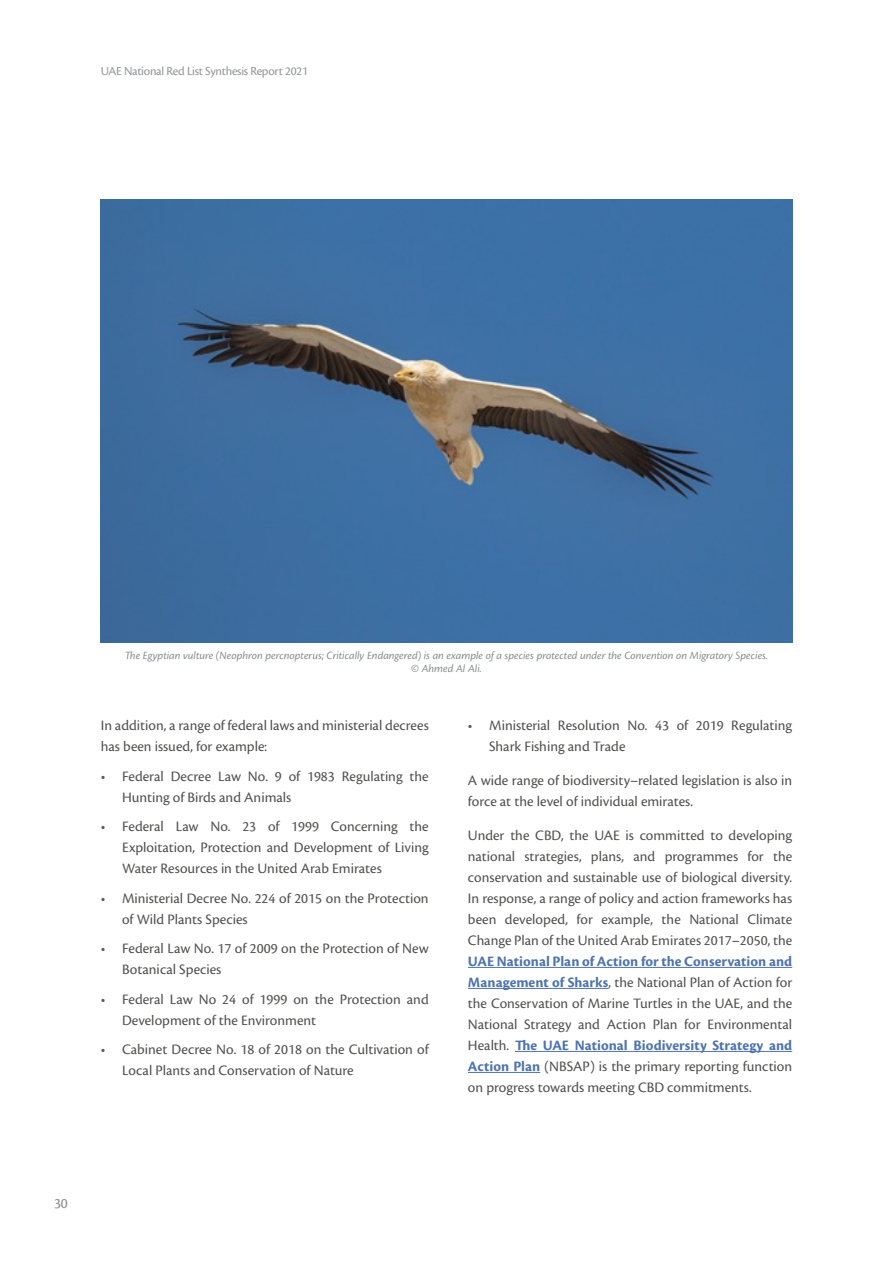
<style>
.page{position:relative;width:893px;height:1263px;background:#fff}
.page>*{position:absolute;margin:0;border:0;box-sizing:border-box;transform-origin:0 0}
.t1{font:15px/21px "Cronos Pro";color:#515150}
.t2{font:15px "Cronos Pro";color:#888c8e}
.t3{font:12.75px "Cronos Pro";letter-spacing:-.02em;color:#939598}
.t4{font:italic 11.55px/13px "Cronos Pro";color:#888c8e;text-align:center}
.s1{color:#58595b}
.s2{font-weight:700;color:#4f73ad}
</style>
<div class="page">
<hr style="left:468px;top:967px;width:324px;height:1px;background:#4f73ad">
<hr style="left:468px;top:988px;width:140px;height:1px;background:#4f73ad">
<hr style="left:515px;top:1051px;width:277px;height:1px;background:#4f73ad">
<hr style="left:468px;top:1072px;width:72px;height:1px;background:#4f73ad">
<img style="left:101px;top:199px;width:691px;height:443px">
<p class="t3" style="left:101px;top:63px;width:209px">UAE National Red List Synthesis Report 2021</p>
<p class="t4" style="left:125px;top:649px;width:645px">The Egyptian vulture (Neophron percnopterus; Critically Endangered) is an example of a species protected under the Convention on Migratory Species. © Ahmed Al Ali.</p>
<p class="t1" style="left:101px;top:715px;width:330px">In addition, a range of federal laws and ministerial decrees has been issued, for example:</p>
<p class="t1" style="left:122px;top:766px;width:308px;text-indent:-21px"><span class="s1">•</span> Federal Decree Law No. 9 of 1983 Regulating the<br>Hunting of Birds and Animals</p>
<p class="t1" style="left:122px;top:816px;width:308px;text-align:justify;text-indent:-21px"><span class="s1">•</span> Federal Law No. 23 of 1999 Concerning the Exploitation, Protection and Development of Living Water Resources in the United Arab Emirates</p>
<p class="t1" style="left:122px;top:888px;width:308px;text-indent:-21px"><span class="s1">•</span> Ministerial Decree No. 224 of 2015 on the Protection of Wild Plants Species</p>
<p class="t1" style="left:122px;top:938px;width:308px;text-indent:-21px"><span class="s1">•</span> Federal Law No. 17 of 2009 on the Protection of New<br>Botanical Species</p>
<p class="t1" style="left:122px;top:989px;width:308px;text-indent:-21px"><span class="s1">•</span> Federal Law No 24 of 1999 on the Protection and<br>Development of the Environment</p>
<p class="t1" style="left:122px;top:1039px;width:308px;text-indent:-21px"><span class="s1">•</span> Cabinet Decree No. 18 of 2018 on the Cultivation of<br>Local Plants and Conservation of Nature</p>
<p class="t1" style="left:489px;top:715px;width:305px;text-indent:-21px"><span class="s1">•</span> Ministerial Resolution No. 43 of 2019 Regulating<br>Shark Fishing and Trade</p>
<p class="t1" style="left:468px;top:770px;width:326px">A wide range of biodiversity–related legislation is also in force at the level of individual emirates.</p>
<p class="t1" style="left:468px;top:825px;width:326px;text-align:justify">Under the CBD, the UAE is committed to developing national strategies, plans, and programmes for the conservation and sustainable use of biological diversity.<br>In response, a range of policy and action frameworks has been developed, for example, the National Climate Change Plan of the United Arab Emirates 2017–2050, the</p>
<p class="t1" style="left:468px;top:951px;width:326px;text-align:justify"><span class="s2">UAE National Plan of Action for the Conservation and Management of Sharks</span>, the National Plan of Action for the Conservation of Marine Turtles in the UAE, and the National Strategy and Action Plan for Environmental Health. <span class="s2">The UAE National Biodiversity Strategy and Action Plan</span> (NBSAP) is the primary reporting function on progress towards meeting CBD commitments.</p>
<p class="t2" style="left:54px;top:1194px;width:15px">30</p>
</div>
